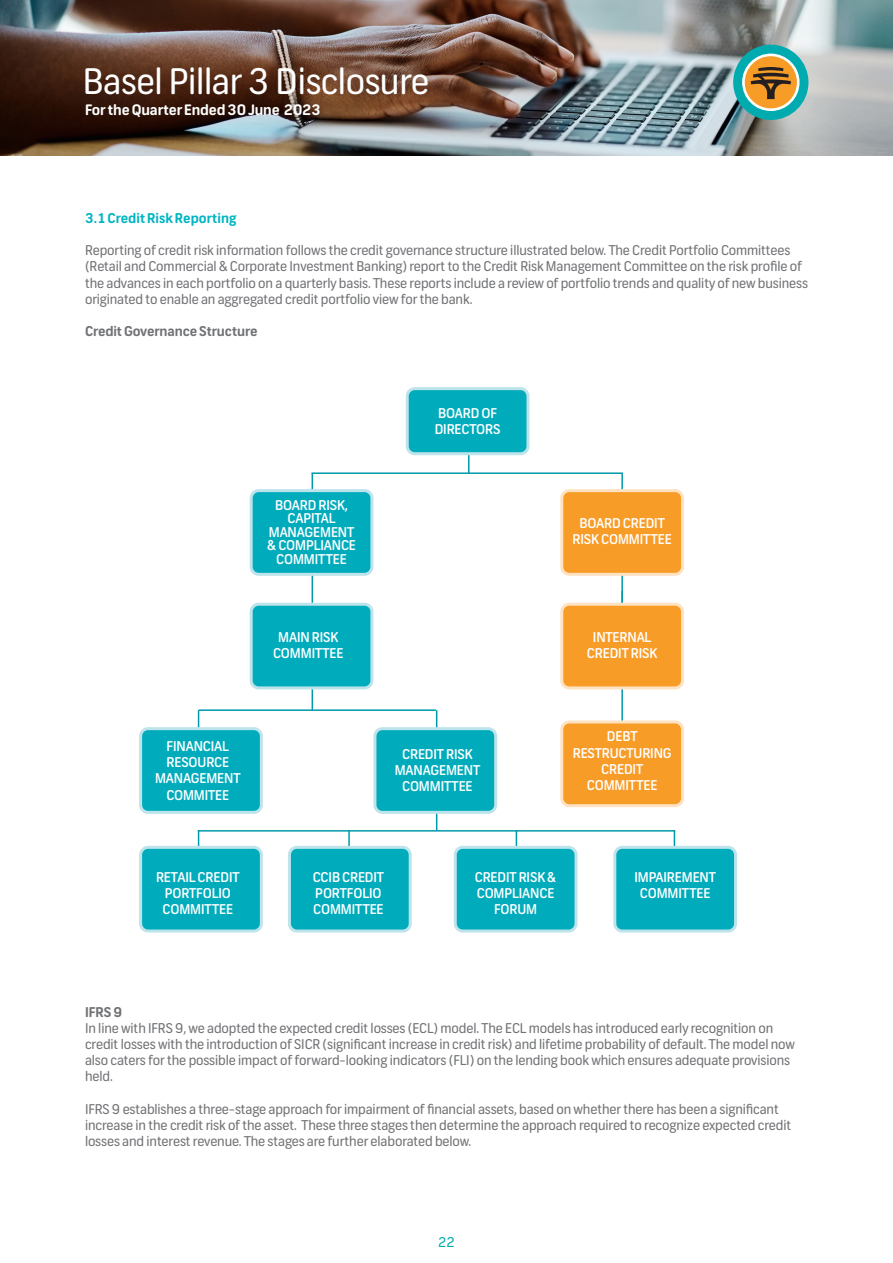
<style>
.page{position:relative;width:893px;height:1263px;background:#fff}
.page>*{position:absolute;margin:0;border:0;box-sizing:border-box;transform-origin:0 0}
.t1{font:35.25px "FNB Sans";letter-spacing:-.01em;color:#fff}
.t2{font:700 14.4px "FNB Sans";letter-spacing:-.01em;color:#fff}
.t3{font:13.5px/16.2px "FNB Sans";letter-spacing:-.01em;color:#717275}
.t4{font:500 13.5px/16.2px "FNB Sans";letter-spacing:-.01em;color:#fff;text-align:center}
.t5{font:700 13.5px "FNB Sans";letter-spacing:-.01em;color:#717275}
.t6{font:700 13.5px "FNB Sans";color:#00b5c4}
.t7{font:13.5px "FNB Sans";color:#00aaad}
</style>
<div class="page">
<img style="left:0;top:0;width:893px;height:155px">
<div style="left:733px;top:45px;width:75px;height:75px;background:#00abaf;border-radius:50%"></div>
<svg style="left:742px;top:54px;width:57px;height:57px"></svg>
<hr style="left:468px;top:454px;width:2px;height:20px;background:#0099a9">
<hr style="left:312px;top:473px;width:1px;height:237px;background:#0099a9">
<hr style="left:198px;top:710px;width:1px;height:97px;background:#0099a9">
<svg style="left:198px;top:831px;width:1px;height:15px"></svg>
<hr style="left:348px;top:830px;width:2px;height:27px;background:#0099a9">
<svg style="left:516px;top:831px;width:1px;height:15px"></svg>
<svg style="left:674px;top:831px;width:1px;height:15px"></svg>
<hr style="left:436px;top:710px;width:1px;height:121px;background:#0099a9">
<hr style="left:621px;top:473px;width:2px;height:161px;background:#0099a9">
<hr style="left:621px;top:591px;width:2px;height:161px;background:#0099a9">
<div style="left:407px;top:389px;width:121px;height:65px;background:#00acbc;border-radius:7px"></div>
<div style="left:406px;top:387px;width:123px;height:68px;border:3px solid #bde4eb;border-radius:7px"></div>
<div style="left:562px;top:491px;width:121px;height:83px;background:#f89c28;border-radius:7px"></div>
<div style="left:560px;top:489px;width:124px;height:87px;border:3px solid #fee2c2;border-radius:7px"></div>
<div style="left:562px;top:604px;width:121px;height:84px;background:#f89c28;border-radius:7px"></div>
<div style="left:560px;top:603px;width:124px;height:86px;border:3px solid #fee2c2;border-radius:7px"></div>
<div style="left:562px;top:722px;width:121px;height:84px;background:#f89c28;border-radius:7px"></div>
<div style="left:560px;top:720px;width:124px;height:87px;border:3px solid #fee2c2;border-radius:7px"></div>
<div style="left:251px;top:491px;width:121px;height:83px;background:#00acbc;border-radius:7px"></div>
<div style="left:250px;top:489px;width:123px;height:87px;border:3px solid #bde4eb;border-radius:7px"></div>
<div style="left:251px;top:604px;width:121px;height:84px;background:#00acbc;border-radius:7px"></div>
<div style="left:250px;top:603px;width:123px;height:86px;border:3px solid #bde4eb;border-radius:7px"></div>
<div style="left:141px;top:729px;width:120px;height:83px;background:#00acbc;border-radius:7px"></div>
<div style="left:139px;top:727px;width:124px;height:87px;border:3px solid #bde4eb;border-radius:7px"></div>
<div style="left:141px;top:847px;width:120px;height:84px;background:#00acbc;border-radius:7px"></div>
<div style="left:139px;top:846px;width:124px;height:86px;border:3px solid #bde4eb;border-radius:7px"></div>
<div style="left:289px;top:847px;width:121px;height:84px;background:#00acbc;border-radius:7px"></div>
<div style="left:288px;top:846px;width:124px;height:86px;border:3px solid #bde4eb;border-radius:7px"></div>
<div style="left:455px;top:847px;width:121px;height:84px;background:#00acbc;border-radius:7px"></div>
<div style="left:454px;top:846px;width:123px;height:86px;border:3px solid #bde4eb;border-radius:7px"></div>
<div style="left:615px;top:847px;width:121px;height:84px;background:#00acbc;border-radius:7px"></div>
<div style="left:613px;top:846px;width:124px;height:86px;border:3px solid #bde4eb;border-radius:7px"></div>
<div style="left:375px;top:729px;width:121px;height:83px;background:#00acbc;border-radius:7px"></div>
<div style="left:373px;top:727px;width:124px;height:87px;border:3px solid #bde4eb;border-radius:7px"></div>
<hr style="left:312px;top:472px;width:311px;height:2px;background:#0099a9">
<hr style="left:199px;top:709px;width:237px;height:2px;background:#0099a9">
<hr style="left:198px;top:830px;width:477px;height:1px;background:#0099a9">
<h1 class="t1" style="left:83px;top:60px;width:348px">Basel Pillar 3 Disclosure</h1>
<p class="t2" style="left:85px;top:101px;width:237px">For the Quarter Ended 30 June 2023</p>
<p class="t6" style="left:85px;top:210px;width:153px">3.1Credit Risk Reporting</p>
<p class="t3" style="left:85px;top:242px;width:724px">Reporting of credit risk information follows the credit governance structure illustrated below. The Credit Portfolio Committees (Retail and Commercial &amp; Corporate Investment Banking) report to the Credit Risk Management Committee on the risk profile of the advances in each portfolio on a quarterly basis. These reports include a review of portfolio trends and quality of new business originated to enable an aggregated credit portfolio view for the bank.</p>
<p class="t5" style="left:85px;top:323px;width:174px">Credit Governance Structure</p>
<p class="t4" style="left:267px;top:498px;width:90px;line-height:13.5px">BOARD RISK,<br>CAPITAL<br>MANAGEMENT &amp; COMPLIANCE<br>COMMITTEE</p>
<p class="t4" style="left:278px;top:629px;width:62px">MAIN RISK</p>
<p class="t4" style="left:273px;top:645px;width:72px">COMMITTEE</p>
<p class="t4" style="left:155px;top:738px;width:87px">FINANCIAL<br>RESOURCE<br>MANAGEMENT<br>COMMITEE</p>
<p class="t4" style="left:438px;top:405px;width:60px">BOARD OF</p>
<p class="t4" style="left:435px;top:421px;width:67px">DIRECTORS</p>
<p class="t4" style="left:395px;top:746px;width:87px">CREDIT RISK<br>MANAGEMENT<br>COMMITTEE</p>
<p class="t4" style="left:573px;top:515px;width:101px">BOARD CREDIT<br>RISK COMMITTEE</p>
<p class="t4" style="left:587px;top:629px;width:72px">INTERNAL<br>CREDIT RISK</p>
<p class="t4" style="left:573px;top:728px;width:100px">DEBT<br>RESTRUCTURING<br>CREDIT<br>COMMITTEE</p>
<p class="t4" style="left:156px;top:869px;width:85px">RETAIL CREDIT<br>PORTFOLIO<br>COMMITTEE</p>
<p class="t4" style="left:313px;top:869px;width:73px;text-align:left">CCIB CREDIT<br>PORTFOLIO<br>COMMITTEE</p>
<p class="t4" style="left:475px;top:869px;width:83px">CREDIT RISK &amp;<br>COMPLIANCE<br>FORUM</p>
<p class="t4" style="left:634px;top:869px;width:83px">IMPAIREMENT<br>COMMITTEE</p>
<p class="t5" style="left:85px;top:1003px;width:39px">IFRS 9</p>
<p class="t3" style="left:85px;top:1020px;width:711px">In line with IFRS 9, we adopted the expected credit losses (ECL) model. The ECL models has introduced early recognition on credit losses with the introduction of SICR (significant increase in credit risk) and lifetime probability of default. The model now also caters for the possible impact of forward-looking indicators (FLI) on the lending book which ensures adequate provisions held.</p>
<p class="t3" style="left:85px;top:1101px;width:708px">IFRS 9 establishes a three-stage approach for impairment of financial assets, based on whether there has been a significant increase in the credit risk of the asset. These three stages then determine the approach required to recognize expected credit losses and interest revenue. The stages are further elaborated below.</p>
<p class="t7" style="left:438px;top:1233px;width:18px">22</p>
</div>
